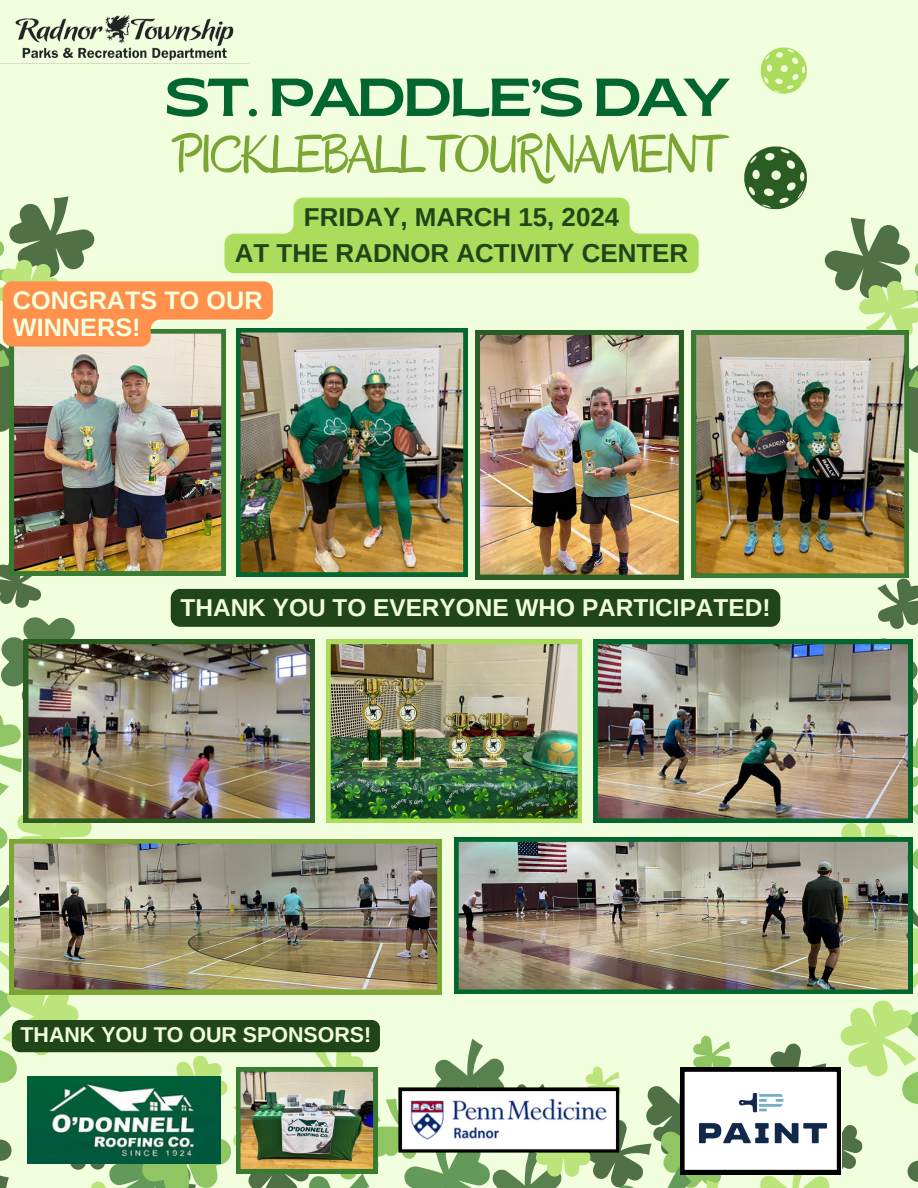
<style>
.page{position:relative;width:918px;height:1188px;background:#f2ffde}
.page>*{position:absolute;margin:0;border:0;box-sizing:border-box;transform-origin:0 0}
.t1{font:54px "Oregano";letter-spacing:-.07em;color:#7ca633}
.t2{font:semi-expanded 53.4px "Brice";letter-spacing:-.07em;color:#03662e}
.t3{font:700 25.95px/36px "Arimo";color:#204519;text-align:center}
.t4{font:700 25.35px/27px "Arimo";color:#f2ffde}
.t5{font:700 24.45px "Arimo";color:#f2ffde}
.t6{font:700 21.45px "Arimo";color:#f2ffde}
</style>
<div class="page">
<svg style="left:824px;top:217px;width:94px;height:236px"></svg>
<img style="left:476px;top:433px;width:207px;height:124px">
<img style="left:10px;top:433px;width:216px;height:124px">
<img style="left:236px;top:433px;width:232px;height:124px">
<img style="left:692px;top:330px;width:217px;height:227px">
<img style="left:15px;top:14px;width:219px;height:47px">
<svg style="left:744px;top:146px;width:63px;height:63px"></svg>
<svg style="left:761px;top:47px;width:46px;height:47px"></svg>
<img style="left:0;top:557px;width:918px;height:631px">
<img style="left:700px;top:1094px;width:127px;height:53px">
<img style="left:399px;top:1088px;width:220px;height:64px">
<img style="left:0;top:196px;width:699px;height:237px">
<div style="left:171px;top:589px;width:609px;height:38px;background:#204519;border-radius:9px"></div>
<div style="left:12px;top:1020px;width:368px;height:32px;background:#204519;border-radius:8px"></div>
<p class="t2" style="left:165px;top:76px;width:567px">ST. PADDLE’S DAY</p>
<p class="t1" style="left:172px;top:120px;width:554px">PICKLEBALLTOURNAMENT</p>
<p class="t3" style="left:235px;top:199px;width:455px">FRIDAY, MARCH 15, 2024<br>AT THE RADNOR ACTIVITY CENTER</p>
<p class="t4" style="left:13px;top:287px;width:251px">CONGRATS TO OUR<br>WINNERS!</p>
<p class="t5" style="left:180px;top:594px;width:592px">THANK YOU TO EVERYONE WHO PARTICIPATED!</p>
<p class="t6" style="left:20px;top:1023px;width:352px">THANK YOU TO OUR SPONSORS!</p>
</div>
